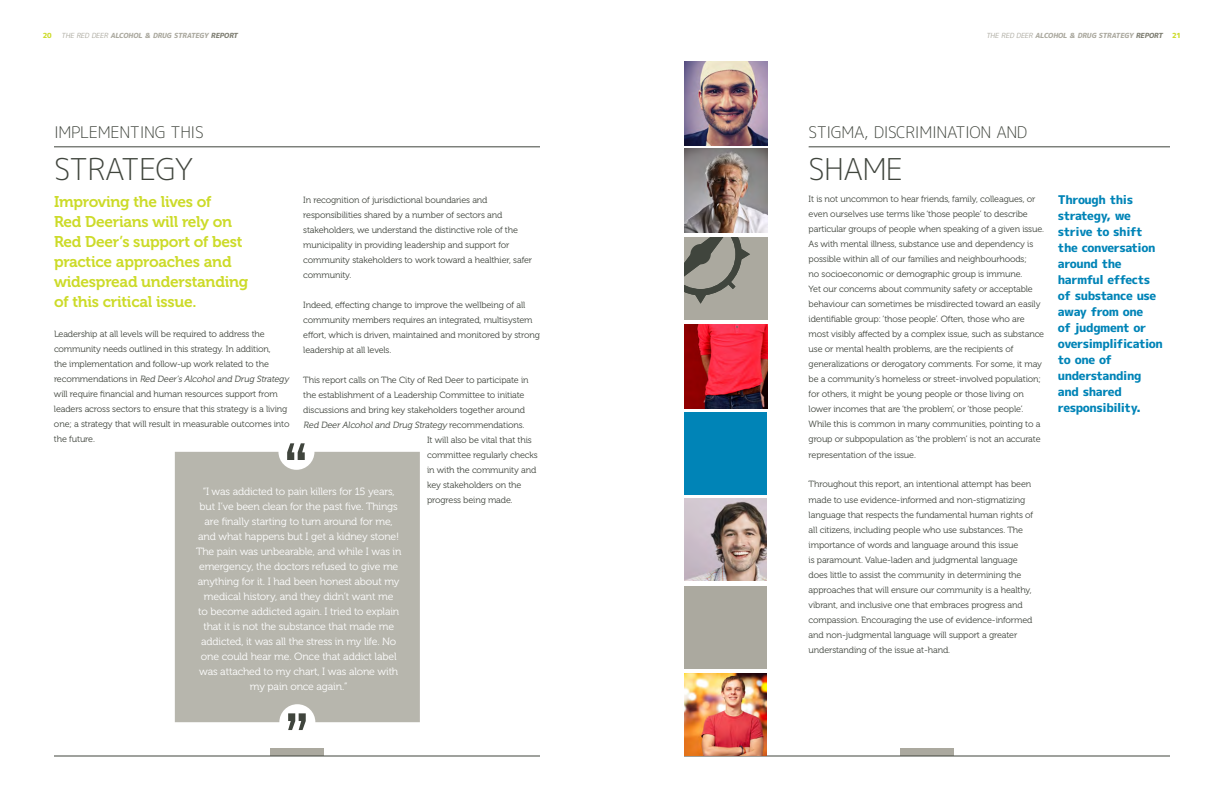
<style>
.page{position:relative;width:1224px;height:792px;background:#fff}
.page>*{position:absolute;margin:0;border:0;box-sizing:border-box;transform-origin:0 0}
.t1{font:30px "mplus 1 c light";letter-spacing:-.025em;color:#40453d}
.t2{font:16px "mplus 1 c light";letter-spacing:-.025em;color:#40453d}
.Body_Copy{font:15.5px/20px "Museo 700";letter-spacing:-.015em;color:#ccdb29}
.Body_Copy-2{font:12px/16px "mplus 1 c heavy";letter-spacing:-.035em;color:#0084b7}
.t3{font:10.5px/15px "Museo 300";letter-spacing:-.015em;color:#fff;text-align:center}
.Body_Copy-3{font:9px/15px "Museo 300";letter-spacing:-.015em;color:#40453d}
.Body_Copy-4{font:italic 9px "Museo 300";color:#40453d}
.t4{font:italic 7px "mplus 1 c heavy";color:#aba99f}
.t5{font:7px "mplus 1 c heavy";color:#ccdb29}
.s1{font-family:"mplus 1 c regular"}
.s2{color:#7e7e72}
.s3{font-style:normal;color:#ccdb29}
.s4{font-style:italic}
.s5{font-style:normal}
</style>
<div class="page">
<div style="left:271px;top:748px;width:53px;height:8px;background:#aba99f"></div>
<div style="left:901px;top:748px;width:53px;height:8px;background:#aba99f"></div>
<hr style="left:54px;top:756px;width:486px;height:1px;background:#40453d">
<hr style="left:684px;top:756px;width:486px;height:1px;background:#40453d">
<hr style="left:54px;top:147px;width:486px;height:1px;background:#40453d">
<hr style="left:809px;top:147px;width:361px;height:1px;background:#40453d">
<div style="left:175px;top:452px;width:245px;height:270px;background:#b7b6ad"></div>
<svg style="left:287px;top:443px;width:18px;height:17px"></svg>
<svg style="left:288px;top:713px;width:18px;height:17px"></svg>
<div style="left:684px;top:587px;width:83px;height:82px;background:#aba99f"></div>
<img style="left:684px;top:673px;width:83px;height:83px">
<img style="left:684px;top:498px;width:83px;height:83px">
<img style="left:684px;top:149px;width:84px;height:84px">
<img style="left:684px;top:62px;width:84px;height:83px">
<div style="left:684px;top:412px;width:83px;height:83px;background:#0084b7"></div>
<img style="left:684px;top:325px;width:84px;height:83px">
<div style="left:684px;top:238px;width:84px;height:82px;background:#aba99f"></div>
<svg style="left:684px;top:238px;width:66px;height:66px"></svg>
<p class="t5" style="left:43px;top:32px;width:10px">20</p>
<p class="t4" style="left:61px;top:32px;width:180px"><span class="s1">THE RED DEER</span> ALCOHOL &amp; DRUG STRATEGY <span class="s2">REPORT</span></p>
<p class="t4" style="left:986px;top:32px;width:197px"><span class="s1">THE RED DEER</span> ALCOHOL &amp; DRUG STRATEGY <span class="s2">REPORT</span> <span class="s3">2 1</span></p>
<p class="t2" style="left:54px;top:124px;width:151px">IMPLEMENTING THIS</p>
<p class="t2" style="left:809px;top:124px;width:220px">STIGMA, DISCRIMINATION AND</p>
<p class="t1" style="left:54px;top:154px;width:141px">STRATEGY</p>
<p class="t1" style="left:809px;top:154px;width:96px">SHAME</p>
<p class="Body_Copy" style="left:54px;top:192px;width:196px">Improving the lives of<br>Red Deerians will rely on<br>Red Deer’s support of best practice approaches and widespread understanding of this critical issue.</p>
<p class="Body_Copy-3" style="left:54px;top:327px;width:238px">Leadership at all levels will be required to address the community needs outlined in this strategy. In addition,<br>the implementation and follow-up work related to the<br>r e c o m m e n d a t i o n s i n <span class="s4">Red Deer’s Alcoholand Drug Strategy </span>will require financial and human resources support from leaders across sectors to ensure that this strategy is a living one; a strategy that will result in measurable outcomes into the future.</p>
<p class="Body_Copy-3" style="left:303px;top:192px;width:230px">In recognition of jurisdictional boundaries and responsibilities shared by a number of sectors and stakeholders, we understand the distinctive role of the municipality in providing leadership and support for community stakeholders to work toward a healthier, safer community.</p>
<p class="Body_Copy-3" style="left:303px;top:297px;width:238px">Indeed, effecting change to improve the wellbeing of all community members requires an integrated, multisystem effort, which is driven, maintained and monitored by strong leadership at all levels.</p>
<p class="Body_Copy-3" style="left:303px;top:372px;width:227px">This report calls on The City of Red Deer to participate in</p>
<p class="Body_Copy-3" style="left:303px;top:387px;width:223px">the establishment of a Leadership Committee to initiate</p>
<p class="Body_Copy-3" style="left:303px;top:402px;width:223px">discussions and bring key stakeholders together around</p>
<p class="Body_Copy-4" style="left:303px;top:420px;width:223px">Red DeerAlcoholand Drug Strategy <span class="s5">r e c o m m e n d a t i o n s .</span></p>
<p class="Body_Copy-3" style="left:427px;top:432px;width:106px">It will also be vital that this</p>
<p class="Body_Copy-3" style="left:427px;top:447px;width:112px">committee regularly checks</p>
<p class="Body_Copy-3" style="left:427px;top:462px;width:111px">in with the community and</p>
<p class="Body_Copy-3" style="left:427px;top:477px;width:96px">key stakeholders on the</p>
<p class="Body_Copy-3" style="left:427px;top:492px;width:87px">progress being made.</p>
<p class="t3" style="left:196px;top:484px;width:207px">“I was addicted to pain killers for 15 years, but I’ve been clean for the past five. Things are finally starting to turn around for me, and what happens but I get a kidney stone!<br>The pain was unbearable, and while I was in emergency, the doctors refused to give me anything for it. I had been honest about my medical history, and they didn’t want me<br>to become addicted again. I tried to explain that it is not the substance that made me addicted, it was all the stress in my life. No one could hear me. Once that addict label was attached to my chart, I was alone with my pain once again.”</p>
<p class="Body_Copy-3" style="left:809px;top:192px;width:237px">It is not uncommon to hear friends, family, colleagues, or even ourselves use terms like ‘those people’ to describe particular groups of people when speaking of a given issue.<br>As with mental illness, substance use and dependency is possible within all of our families and neighbourhoods;<br>no socioeconomic or demographic group is immune.<br>Yet our concerns about community safety or acceptable behaviour can sometimes be misdirected toward an easily identifiable group: ‘those people’. Often, those who are most visibly affected by a complex issue, such as substance use or mental health problems, are the recipients of generalizations or derogatory comments. For some, it may be a community’s homeless or street-involved population; for others, it might be young people or those living on lower incomes that are ‘the problem’, or ‘those people’.<br>While this is common in many communities, pointing to a group or subpopulation as ‘the problem’ is not an accurate representation of the issue.</p>
<p class="Body_Copy-3" style="left:809px;top:477px;width:226px">Throughout this report, an intentional attempt has been made to use evidence-informed and non-stigmatizing language that respects the fundamental human rights of all citizens, including people who use substances. The importance of words and language around this issue<br>is paramount. Value-laden and judgmental language does little to assist the community in determining the approaches that will ensure our community is a healthy, vibrant, and inclusive one that embraces progress and compassion. Encouraging the use of evidence-informed and non-judgmental language will support a greater understanding of the issue at-hand.</p>
<p class="Body_Copy-2" style="left:1058px;top:193px;width:107px">Through this strategy, we strive to shift the conversation around the harmful effects of substance use away from one<br>of judgment or oversimplification to one of understanding and shared responsibility.</p>
</div>
